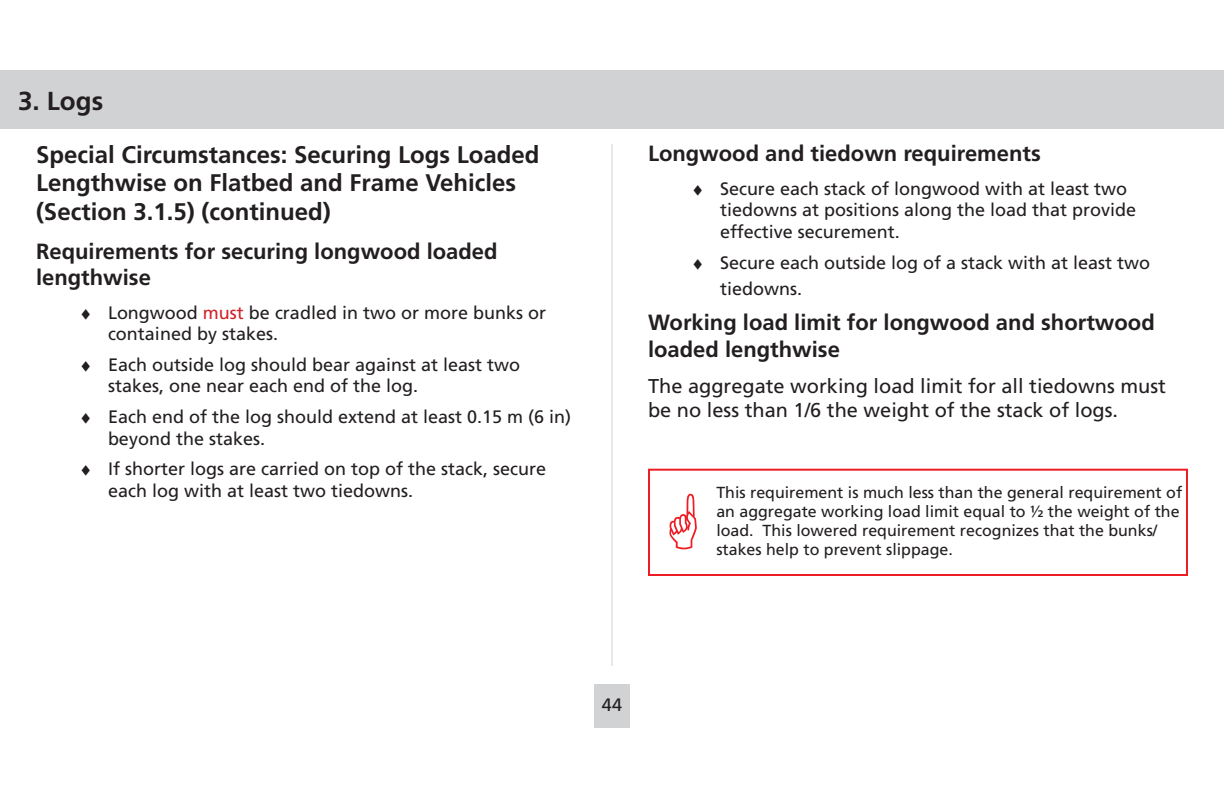
<style>
.page{position:relative;width:1224px;height:792px;background:#fff}
.page>*{position:absolute;margin:0;border:0;box-sizing:border-box;transform-origin:0 0}
.t1{font:700 26px "Frutiger";color:#231f20}
.Heading_1{font:700 24px/28.8px "Frutiger";color:#231f20}
.Heading_2{font:700 22px/26.4px "Frutiger";color:#231f20}
.t2{font:20px/24px "Frutiger";color:#231f20}
.List_Bullet_1{font:18px/21.6px "Frutiger";color:#231f20}
.t3{font:16px/19.2px "Frutiger";color:#231f20}
.s1{color:#d1232a}
</style>
<div class="page">
<div style="left:0;top:70px;width:1224px;height:58px;background:#d1d2d4"></div>
<div style="left:594px;top:684px;width:36px;height:43px;background:#d1d2d4"></div>
<hr style="left:612px;top:144px;width:1px;height:522px;background:#d1d2d4">
<div style="left:648px;top:469px;width:540px;height:107px;border:2px solid #ee1d23"></div>
<h1 class="t1" style="left:18px;top:86px;width:87px">3. Logs</h1>
<p class="Heading_1" style="left:36px;top:140px;width:505px">Special Circumstances: Securing Logs Loaded<br>Lengthwise on Flatbed and Frame Vehicles (Section 3.1.5) (continued)</p>
<p class="Heading_2" style="left:36px;top:238px;width:463px">Requirements for securing longwood loaded lengthwise</p>
<p class="List_Bullet_1" style="left:108px;top:302px;width:440px;text-indent:-29px">♦ Longwood <span class="s1">must</span> be cradled in two or more bunks or contained by stakes.</p>
<p class="List_Bullet_1" style="left:108px;top:354px;width:414px;text-indent:-29px">♦ Each outside log should bear against at least two stakes, one near each end of the log.</p>
<p class="List_Bullet_1" style="left:108px;top:406px;width:465px;text-indent:-29px">♦ Each end of the log should extend at least 0.15 m (6 in) beyond the stakes.</p>
<p class="List_Bullet_1" style="left:108px;top:458px;width:440px;text-indent:-29px">♦ If shorter logs are carried on top of the stack, secure each log with at least two tiedowns.</p>
<p class="Heading_2" style="left:648px;top:140px;width:394px">Longwood and tiedown requirements</p>
<p class="List_Bullet_1" style="left:720px;top:178px;width:418px;text-indent:-29px">♦ Secure each stack of longwood with at least two tiedowns at positions along the load that provide effective securement.</p>
<p class="List_Bullet_1" style="left:720px;top:249px;width:432px;line-height:26.4px;text-indent:-29px">♦ Secure each outside log of a stack with at least two tiedowns.</p>
<p class="Heading_2" style="left:648px;top:310px;width:508px">Working load limit for longwood and shortwood loaded lengthwise</p>
<p class="t2" style="left:648px;top:374px;width:519px">The aggregate working load limit for all tiedowns must be no less than 1/6 the weight of the stack of logs.</p>
<p class="t3" style="left:716px;top:483px;width:467px">This requirement is much less than the general requirement of an aggregate working load limit equal to 1⁄2 the weight of the load. This lowered requirement recognizes that the bunks/ stakes help to prevent slippage.</p>
<p class="List_Bullet_1" style="left:602px;top:694px;width:22px">44</p>
</div>
